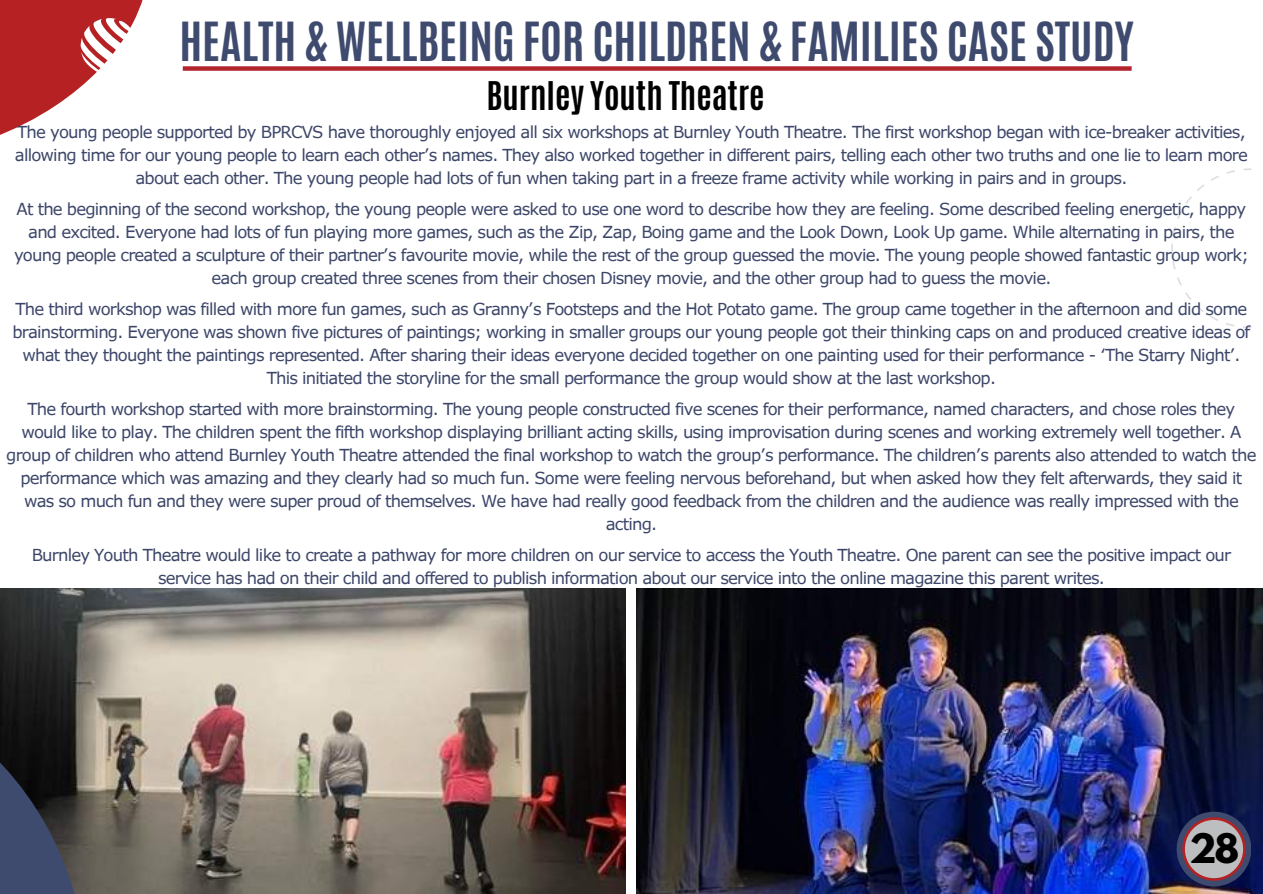
<style>
.page{position:relative;width:1263px;height:894px;background:#fff}
.page>*{position:absolute;margin:0;border:0;box-sizing:border-box;transform-origin:0 0}
.t1{font:700 45px "Antonio";color:#3e4b6e}
.t2{font:700 36px "League Spartan";color:#000}
.t3{font:700 33px "Antonio";color:#000}
.t4{font:16.5px/23px "Verdana Pro";letter-spacing:-.05em;color:#3c4669;text-align:center}
</style>
<div class="page">
<img style="left:204px;top:588px;width:422px;height:305px">
<img style="left:637px;top:588px;width:626px;height:305px">
<svg style="left:0;top:0;width:183px;height:135px"></svg>
<svg style="left:81px;top:18px;width:57px;height:56px"></svg>
<svg style="left:1171px;top:168px;width:80px;height:160px"></svg>
<svg style="left:0;top:588px;width:204px;height:305px;background:#696662"></svg>
<svg style="left:1177px;top:811px;width:74px;height:74px;background:#7b7386"></svg>
<div style="left:183px;top:66px;width:949px;height:5px;background:#b2252d"></div>
<h1 class="t1" style="left:179px;top:9px;width:956px">HEALTH &amp; WELLBEING FOR CHILDREN &amp; FAMILIES CASE STUDY</h1>
<h3 class="t3" style="left:486px;top:72px;width:279px">Burnley Youth Theatre</h3>
<p class="t4" style="left:15px;top:120px;width:1234px">The young people supported by BPRCVS have thoroughly enjoyed all six workshops at Burnley Youth Theatre. The first workshop began with ice-breaker activities, allowing time for our young people to learn each other’s names. They also worked together in different pairs, telling each other two truths and one lie to learn more about each other. The young people had lots of fun when taking part in a freeze frame activity while working in pairs and in groups.</p>
<p class="t4" style="left:14px;top:197px;width:1236px">At the beginning of the second workshop, the young people were asked to use one word to describe how they are feeling. Some described feeling energetic, happy and excited. Everyone had lots of fun playing more games, such as the Zip, Zap, Boing game and the Look Down, Look Up game. While alternating in pairs, the young people created a sculpture of their partner’s favourite movie, while the rest of the group guessed the movie. The young people showed fantastic group work; each group created three scenes from their chosen Disney movie, and the other group had to guess the movie.</p>
<p class="t4" style="left:12px;top:297px;width:1239px">The third workshop was filled with more fun games, such as Granny’s Footsteps and the Hot Potato game. The group came together in the afternoon and did some brainstorming. Everyone was shown five pictures of paintings; working in smaller groups our young people got their thinking caps on and produced creative ideas of what they thought the paintings represented. After sharing their ideas everyone decided together on one painting used for their performance - ‘The Starry Night’.<br>This initiated the storyline for the small performance the group would show at the last workshop.</p>
<p class="t4" style="left:6px;top:397px;width:1252px">The fourth workshop started with more brainstorming. The young people constructed five scenes for their performance, named characters, and chose roles they would like to play. The children spent the fifth workshop displaying brilliant acting skills, using improvisation during scenes and working extremely well together. A group of children who attend Burnley Youth Theatre attended the final workshop to watch the group’s performance. The children’s parents also attended to watch the performance which was amazing and they clearly had so much fun. Some were feeling nervous beforehand, but when asked how they felt afterwards, they said it was so much fun and they were super proud of themselves. We have had really good feedback from the children and the audience was really impressed with the acting.</p>
<p class="t4" style="left:32px;top:543px;width:1201px">Burnley Youth Theatre would like to create a pathway for more children on our service to access the Youth Theatre. One parent can see the positive impact our service has had on their child and offered to publish information about our service into the online magazine this parent writes.</p>
<h2 class="t2" style="left:1189px;top:830px;width:52px">28</h2>
</div>
